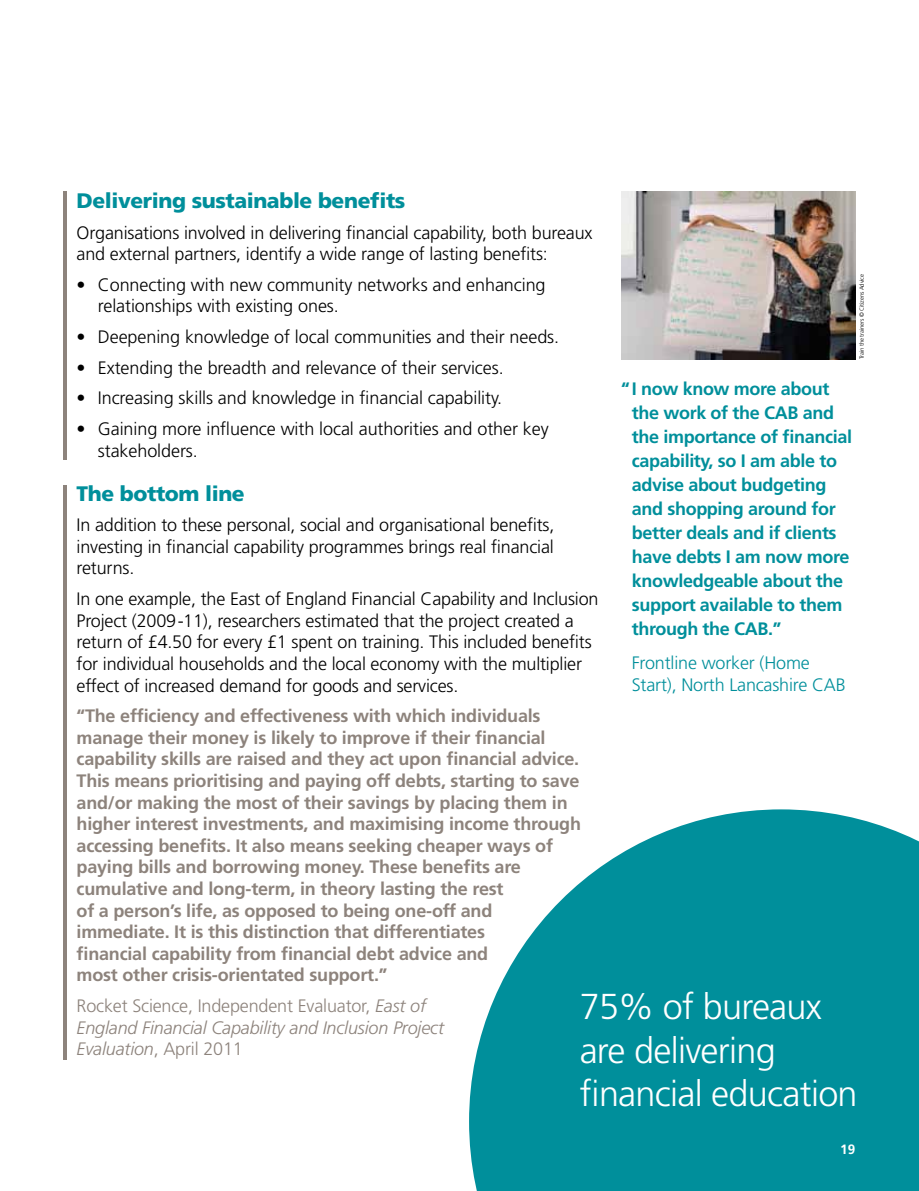
<style>
.page{position:relative;width:919px;height:1191px;background:#fff}
.page>*{position:absolute;margin:0;border:0;box-sizing:border-box;transform-origin:0 0}
.t1{font:300 36px/43.2px "Frutiger";letter-spacing:-.02em;color:#fff}
.t2{font:900 21px "Frutiger";letter-spacing:-.02em;color:#008f9b}
.t3{font:300 18px/21.6px "Frutiger";letter-spacing:-.01em;color:#000}
.t4{font:700 18px/21.6px "Frutiger";letter-spacing:-.01em;color:#8d837c}
.t5{font:700 18px/24px "Frutiger";letter-spacing:-.02em;color:#008f9b}
.t6{font:italic 300 18px/21.6px "Frutiger";letter-spacing:-.01em;color:#8d837c}
.t7{font:300 18px/21.6px "Frutiger";letter-spacing:-.01em;color:#008f9b}
.t8{font:700 13.5px "Frutiger LT Com";color:#fff}
.t9{font:300 6px "Frutiger";letter-spacing:-.02em;color:#000}
.s1{font-style:normal}
</style>
<div class="page">
<hr style="left:64px;top:191px;width:3px;height:269px;background:#8d837c">
<hr style="left:64px;top:485px;width:3px;height:574px;background:#8d837c">
<img style="left:621px;top:191px;width:234px;height:168px">
<svg style="left:469px;top:809px;width:449px;height:382px;background:#229ea8"></svg>
<p class="t2" style="left:77px;top:188px;width:330px">Delivering sustainable benefits</p>
<p class="t3" style="left:77px;top:222px;width:517px">Organisations involved in delivering financial capability, both bureaux and external partners, identify a wide range of lasting benefits:</p>
<p class="t3" style="left:98px;top:274px;width:449px;text-indent:-21px">• Connecting with new community networks and enhancing relationships with existing ones.</p>
<p class="t3" style="left:77px;top:326px;width:484px">• Deepening knowledge of local communities and their needs.</p>
<p class="t3" style="left:77px;top:357px;width:428px">• Extending the breadth and relevance of their services.</p>
<p class="t3" style="left:77px;top:387px;width:427px">• Increasing skills and knowledge in financial capability.</p>
<p class="t3" style="left:98px;top:418px;width:452px;text-indent:-21px">• Gaining more influence with local authorities and other key stakeholders.</p>
<p class="t2" style="left:77px;top:480px;width:170px">The bottom line</p>
<p class="t3" style="left:77px;top:514px;width:479px;text-align:justify">In addition to these personal, social and organisational benefits, investing in financial capability programmes brings real financial returns.</p>
<p class="t3" style="left:77px;top:588px;width:523px">In one example, the East of England Financial Capability and Inclusion Project (2009-11), researchers estimated that the project created a return of £4.50 for every £1 spent on training. This included benefits for individual households and the local economy with the multiplier effect of increased demand for goods and services.</p>
<p class="t4" style="left:77px;top:705px;width:506px">“The efficiency and effectiveness with which individuals manage their money is likely to improve if their financial capability skills are raised and they act upon financial advice.<br>This means prioritising and paying off debts, starting to save and/or making the most of their savings by placing them in higher interest investments, and maximising income through accessing benefits. It also means seeking cheaper ways of paying bills and borrowing money. These benefits are cumulative and long-term, in theory lasting the rest<br>of a person’s life, as opposed to being one-off and immediate. It is this distinction that differentiates<br>financial capability from financial debt advice and<br>most other crisis-orientated support.”</p>
<p class="t6" style="left:77px;top:995px;width:369px"><span class="s1">Rocket Science, Independent Evaluator,</span> East of<br>England Financial Capability and Inclusion Project<br>Evaluation<span class="s1">, April 2011</span></p>
<h1 class="t1" style="left:579px;top:986px;width:279px">75% of bureaux are delivering financial education</h1>
<p class="t9" style="left:858px;top:359px;width:87px;rotate:-90deg">Train the trainers © Citizens Advice</p>
<p class="t5" style="left:631px;top:377px;width:222px;text-indent:-11px">“I now know more about the work of the CAB and the importance of financial capability, so I am able to advise about budgeting and shopping around for better deals and if clients have debts I am now more knowledgeable about the support available to them through the CAB.”</p>
<p class="t7" style="left:631px;top:652px;width:215px">Frontline worker (Home<br>Start), North Lancashire CAB</p>
<p class="t8" style="left:840px;top:1140px;width:17px">19</p>
</div>
